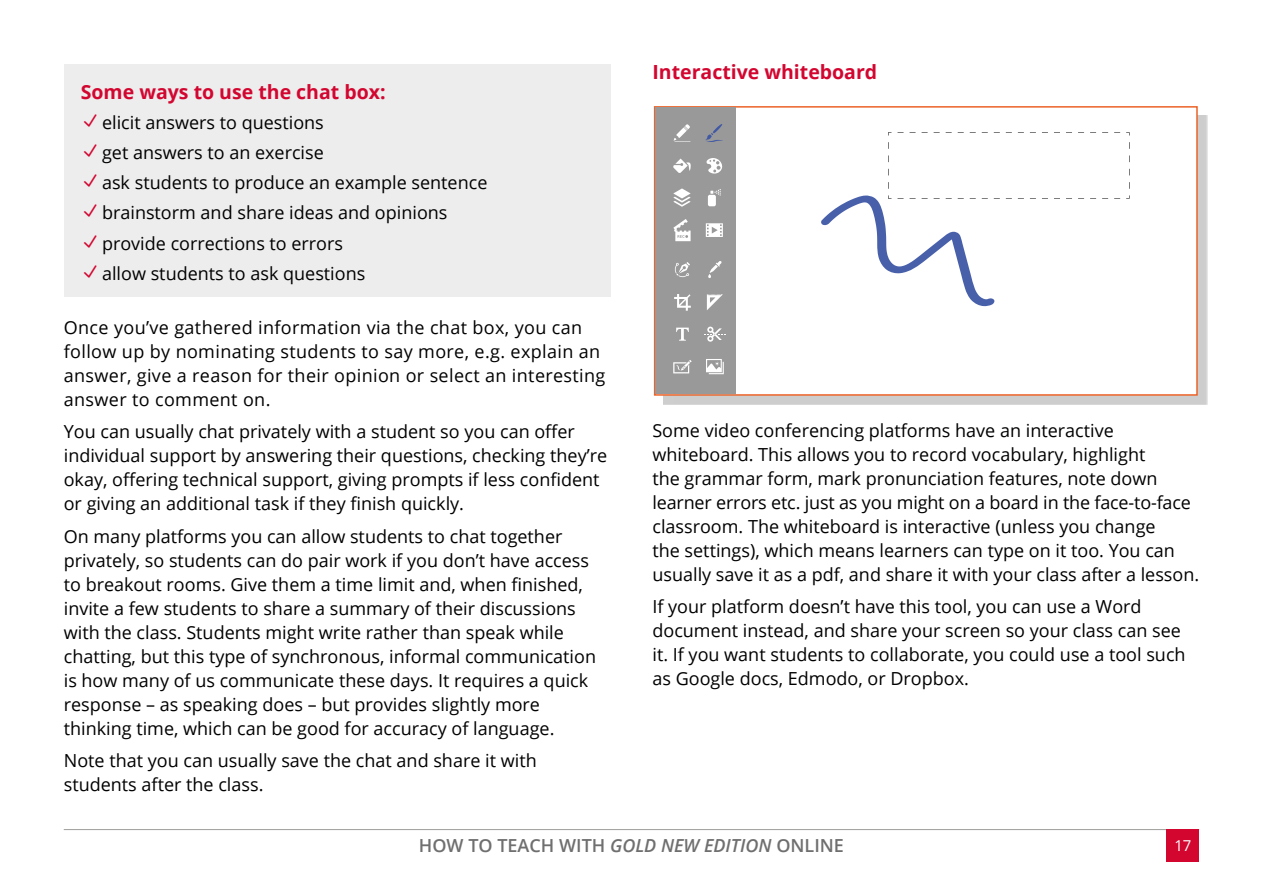
<style>
.page{position:relative;width:1263px;height:893px;background:#fff}
.page>*{position:absolute;margin:0;border:0;box-sizing:border-box;transform-origin:0 0}
.t1{font:700 19.5px "Open Sans";color:#d30630}
.t2{font:18px/24px "Open Sans";color:#000}
.t3{font:18px/24px "Open Sans";letter-spacing:.02em;color:#000}
.t4{font:600 18px "Open Sans";color:#706f6f}
.t5{font:15px "Open Sans";color:#fff}
.s1{font-family:"etmodules";color:#d30630}
.s2{font-style:italic}
</style>
<div class="page">
<hr style="left:64px;top:829px;width:1135px;height:1px;background:#9d9d9c">
<div style="left:1167px;top:829px;width:32px;height:33px;background:#d30630"></div>
<div style="left:64px;top:64px;width:546px;height:233px;background:#ededed"></div>
<div style="left:663px;top:115px;width:544px;height:290px;background:#cdcdcd"></div>
<div style="left:653px;top:106px;width:545px;height:290px;background:#fff"></div>
<svg style="left:655px;top:108px;width:81px;height:286px;background:#a1a0a1"></svg>
<svg style="left:1126px;top:195px;width:3px;height:4px"></svg>
<svg style="left:769px;top:169px;width:279px;height:137px;background:#f3f5f9"></svg>
<p class="t1" style="left:81px;top:78px;width:306px">Some ways to use the chat box:</p>
<p class="t2" style="left:81px;top:107px;width:408px;line-height:30.2px"><span class="s1">N</span> elicit answers to questions<br><span class="s1">N</span> get answers to an exercise<br><span class="s1">N</span> ask students to produce an example sentence <span class="s1">N</span> brainstorm and share ideas and opinions<br><span class="s1">N</span> provide corrections to errors<br><span class="s1">N</span> allow students to ask questions</p>
<p class="t3" style="left:64px;top:315px;width:543px">Once you’ve gathered information via the chat box, you can follow up by nominating students to say more, e.g. explain an answer, give a reason for their opinion or select an interesting answer to comment on.</p>
<p class="t2" style="left:64px;top:419px;width:545px">You can usually chat privately with a student so you can offer individual support by answering their questions, checking they’re okay, offering technical support, giving prompts if less confident or giving an additional task if they finish quickly.</p>
<p class="t2" style="left:64px;top:524px;width:534px">On many platforms you can allow students to chat together privately, so students can do pair work if you don’t have access to breakout rooms. Give them a time limit and, when finished, invite a few students to share a summary of their discussions with the class. Students might write rather than speak while chatting, but this type of synchronous, informal communication is how many of us communicate these days. It requires a quick response – as speaking does – but provides slightly more thinking time, which can be good for accuracy of language.</p>
<p class="t2" style="left:64px;top:748px;width:474px">Note that you can usually save the chat and share it with students after the class.</p>
<p class="t1" style="left:652px;top:58px;width:226px">Interactive whiteboard</p>
<p class="t2" style="left:652px;top:418px;width:548px">Some video conferencing platforms have an interactive whiteboard. This allows you to record vocabulary, highlight<br>the grammar form, mark pronunciation features, note down learner errors etc. just as you might on a board in the face-to-face classroom. The whiteboard is interactive (unless you change<br>the settings), which means learners can type on it too. You can usually save it as a pdf, and share it with your class after a lesson.</p>
<p class="t2" style="left:652px;top:594px;width:535px">If your platform doesn’t have this tool, you can use a Word document instead, and share your screen so your class can see it. If you want students to collaborate, you could use a tool such as Google docs, Edmodo, or Dropbox.</p>
<p class="t4" style="left:419px;top:833px;width:426px">HOW TO TEACH WITH <span class="s2">GOLD NEW EDITION</span> ONLINE</p>
<p class="t5" style="left:1174px;top:835px;width:19px">17</p>
</div>
